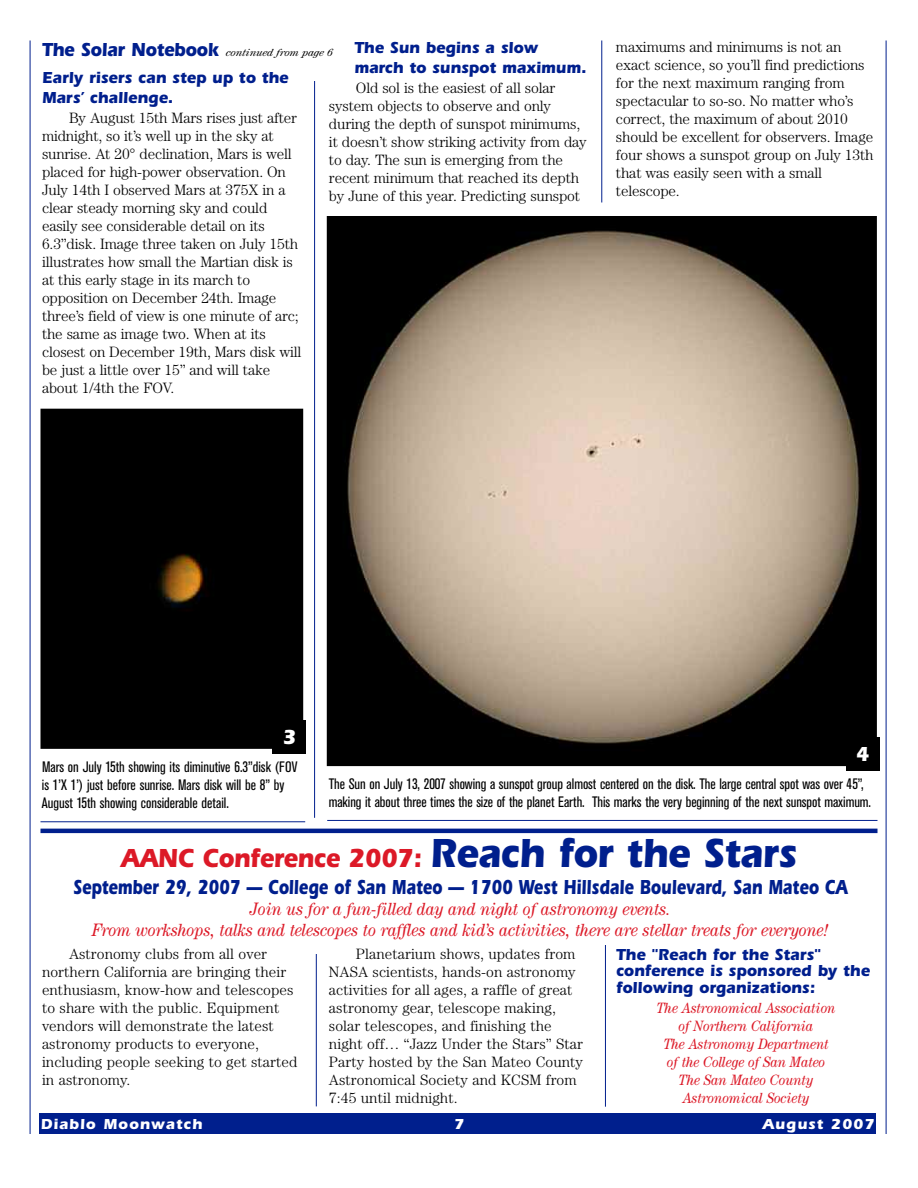
<style>
.page{position:relative;width:918px;height:1188px;background:#fff}
.page>*{position:absolute;margin:0;border:0;box-sizing:border-box;transform-origin:0 0}
.t1{font:700 27px "Itc Eras";letter-spacing:-.015em;color:#dc1927;scale:.9 1}
.t2{font:700 21px "Itc Eras";color:#001f8d;scale:.75 1}
.t3{font:700 21px "Itc Eras";color:#fff;scale:.95 1}
.t4{font:italic 18px/21px "Century";letter-spacing:-.01em;color:#dc1927;text-align:center;scale:.9 1}
.t5{font:700 16.5px/19.8px "Itc Eras";color:#001f8d;scale:.95 1}
.t6{font:300 15px/18px "Century";letter-spacing:-.01em;color:#000}
.t7{font:condensed 15px/18px "Akzidenz Grotesk BE";letter-spacing:-.005em;color:#000}
.t8{font:italic 15px/18px "Century";letter-spacing:-.01em;color:#dc1927;text-align:center;scale:.9 1}
.t9{font:700 15px "Itc Eras";letter-spacing:.07em;color:#fff}
.t10{font:italic 10.5px "Century";color:#000}
.s1{font-family:"Itc Eras";font-weight:700;font-style:normal;font-size:19.5px;color:#001f8d}
.s2{font-size:42px;color:#001f8d}
</style>
<div class="page">
<hr style="left:30px;top:40px;width:1px;height:1094px;background:#001f8d">
<hr style="left:886px;top:40px;width:1px;height:1094px;background:#001f8d">
<div style="left:39px;top:1114px;width:837px;height:20px;background:#001f8d"></div>
<hr style="left:314px;top:81px;width:1px;height:737px;background:#001f8d">
<hr style="left:601px;top:40px;width:1px;height:162px;background:#001f8d">
<div style="left:45px;top:414px;width:253px;height:330px;background:#000"></div>
<div style="left:40px;top:409px;width:263px;height:340px;border:4px solid #000"></div>
<img style="left:332px;top:221px;width:540px;height:540px">
<div style="left:327px;top:216px;width:550px;height:550px;border:4px solid #000"></div>
<hr style="left:40px;top:821px;width:265px;height:1px;background:#001f8d">
<hr style="left:327px;top:820px;width:551px;height:1px;background:#001f8d">
<hr style="left:40px;top:829px;width:838px;height:4px;background:#001f8d">
<hr style="left:316px;top:945px;width:1px;height:161px;background:#001f8d">
<hr style="left:605px;top:945px;width:1px;height:162px;background:#001f8d">
<div style="left:273px;top:720px;width:33px;height:33px;background:#000"></div>
<div style="left:846px;top:737px;width:33px;height:33px;background:#000"></div>
<p class="t5" style="left:354px;top:39px;width:246px">The Sun begins a slow march to sunspot maximum.</p>
<p class="t6" style="left:329px;top:80px;width:259px;text-indent:27px">Old sol is the easiest of all solar system objects to observe and only during the depth of sunspot minimums, it doesn’t show striking activity from day to day. The sun is emerging from the recent minimum that reached its depth by June of this year. Predicting sunspot</p>
<p class="t10" style="left:42px;top:49px;width:294px"><span class="s1">The Solar Notebook</span> continued from page 6</p>
<p class="t5" style="left:42px;top:69px;width:261px">Early risers can step up to the<br>Mars’ challenge.</p>
<p class="t6" style="left:42px;top:110px;width:261px;text-indent:27px">By August 15th Mars rises just after midnight, so it’s well up in the sky at sunrise. At 20° declination, Mars is well placed for high-power observation. On July 14th I observed Mars at 375X in a clear steady morning sky and could easily see considerable detail on its 6.3”disk. Image three taken on July 15th illustrates how small the Martian disk is at this early stage in its march to opposition on December 24th. Image three’s field of view is one minute of arc; the same as image two. When at its closest on December 19th, Mars disk will be just a little over 15” and will take about 1/4th the FOV.</p>
<p class="t6" style="left:616px;top:39px;width:259px">maximums and minimums is not an exact science, so you’ll find predictions for the next maximum ranging from spectacular to so-so. No matter who’s correct, the maximum of about 2010 should be excellent for observers. Image four shows a sunspot group on July 13th that was easily seen with a small telescope.</p>
<h2 class="t3" style="left:283px;top:730px;width:16px">3</h2>
<p class="t7" style="left:42px;top:759px;width:257px">Mars on July 15th showing its diminutive 6.3”disk (FOV is 1’X 1’) just before sunrise. Mars disk will be 8” by<br>August 15th showing considerable detail.</p>
<h2 class="t3" style="left:856px;top:747px;width:16px">4</h2>
<p class="t7" style="left:329px;top:776px;width:544px">The Sun on July 13, 2007 showing a sunspot group almost centered on the disk. The large central spot was over 45”, making it about three times the size of the planet Earth. This marks the very beginning of the next sunspot maximum.</p>
<h1 class="t1" style="left:121px;top:848px;width:753px">AANC Conference 2007: <span class="s2">Reach for the Stars</span></h1>
<h2 class="t2" style="left:73px;top:879px;width:1034px">September 29, 2007 — College of San Mateo — 1700 West Hillsdale Boulevard, San Mateo CA</h2>
<p class="t4" style="left:92px;top:900px;width:820px">Join us for a fun-filled day and night of astronomy events.<br>From workshops, talks and telescopes to raffles and kid’s activities, there are stellar treats for everyone!</p>
<p class="t6" style="left:42px;top:946px;width:257px;text-indent:27px">Astronomy clubs from all over northern California are bringing their enthusiasm, know-how and telescopes to share with the public. Equipment vendors will demonstrate the latest astronomy products to everyone, including people seeking to get started in astronomy.</p>
<p class="t6" style="left:329px;top:946px;width:256px;text-indent:27px">Planetarium shows, updates from NASA scientists, hands-on astronomy activities for all ages, a raffle of great astronomy gear, telescope making, solar telescopes, and finishing the night off… “Jazz Under the Stars” Star Party hosted by the San Mateo County Astronomical Society and KCSM from 7:45 until midnight.</p>
<p class="t5" style="left:616px;top:948px;width:269px;line-height:16.5px">The "Reach for the Stars" conference is sponsored by the following organizations:</p>
<p class="t8" style="left:657px;top:1000px;width:200px">The Astronomical Association of Northern California<br>The Astronomy Department of the College of San Mateo<br>The San Mateo County<br>Astronomical Society</p>
<p class="t9" style="left:41px;top:1119px;width:163px">Diablo Moonwatch</p>
<p class="t9" style="left:454px;top:1119px;width:12px">7</p>
<p class="t9" style="left:763px;top:1119px;width:114px">August 2007</p>
</div>
